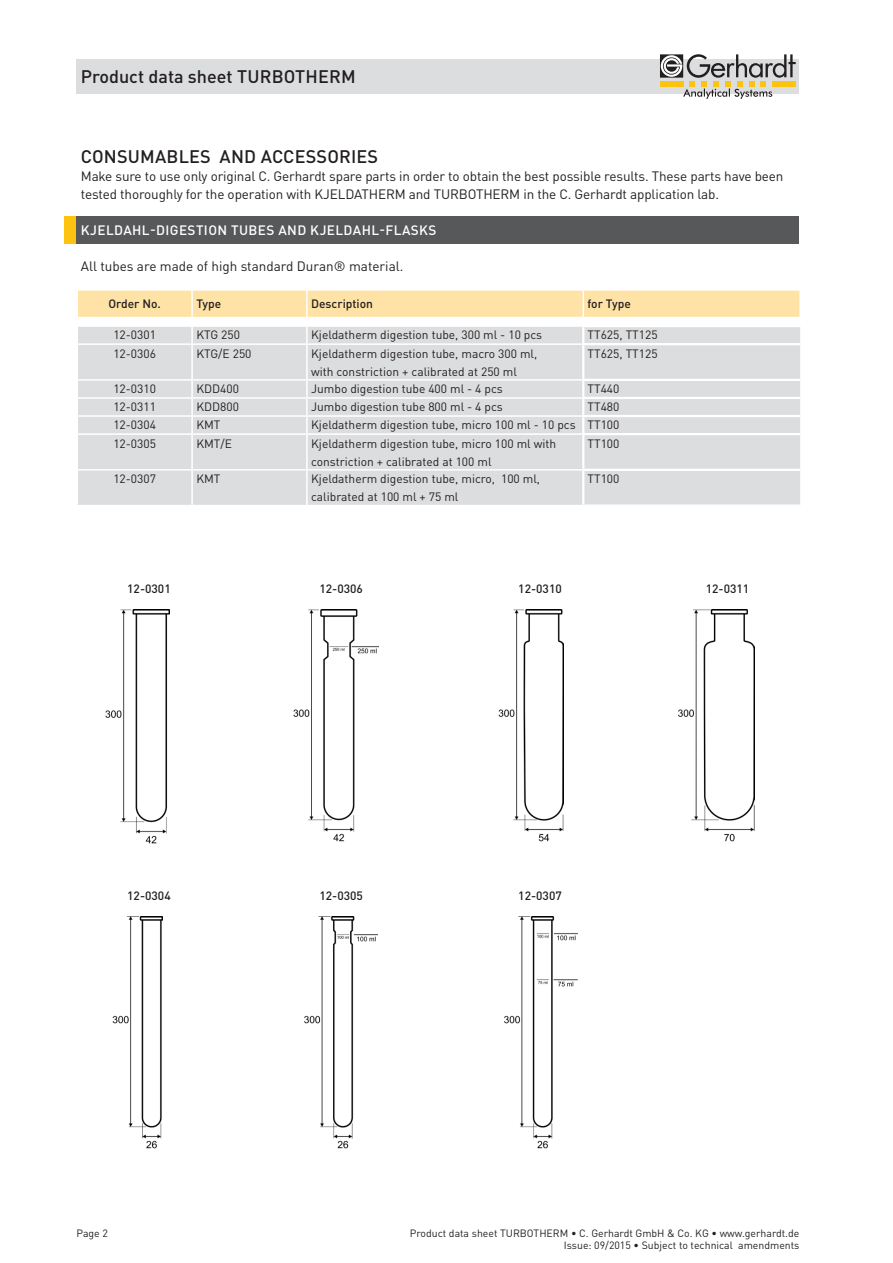
<style>
.page{position:relative;width:893px;height:1263px;background:#fff}
.page>*{position:absolute;margin:0;border:0;box-sizing:border-box;transform-origin:0 0}
.t1{font:500 18px "DINOT";letter-spacing:.01em;color:#231f20}
.t2{font:13.5px/18.1px "DINOT";letter-spacing:-.01em;color:#231f20}
.t3{font:500 13.5px "DINOT";letter-spacing:.03em;color:#fff}
.t4{font:12px/18px "DINOT";color:#231f20}
.t5{font:500 12px "DINOT";color:#231f20}
.t6{font:10.5px/12px "DINOT";color:#231f20;text-align:right}
</style>
<div class="page">
<div style="left:77px;top:59px;width:722px;height:34px;background:#dcdddf"></div>
<svg style="left:660px;top:54px;width:136px;height:45px"></svg>
<img style="left:105px;top:609px;width:65px;height:235px">
<img style="left:112px;top:916px;width:50px;height:233px">
<img style="left:498px;top:609px;width:66px;height:233px">
<img style="left:678px;top:609px;width:76px;height:233px">
<img style="left:504px;top:916px;width:73px;height:233px">
<img style="left:293px;top:609px;width:86px;height:233px">
<img style="left:304px;top:916px;width:73px;height:233px">
<div style="left:64px;top:216px;width:13px;height:27px;background:#fec210"></div>
<div style="left:77px;top:216px;width:722px;height:27px;background:#57585a"></div>
<div style="left:78px;top:345px;width:722px;height:160px;background:#dcdddf"></div>
<hr style="left:191px;top:345px;width:2px;height:34px;background:#fff">
<hr style="left:306px;top:345px;width:2px;height:34px;background:#fff">
<hr style="left:77px;top:379px;width:115px;height:2px;background:#fff">
<hr style="left:192px;top:379px;width:115px;height:2px;background:#fff">
<hr style="left:307px;top:379px;width:275px;height:2px;background:#fff">
<hr style="left:77px;top:397px;width:115px;height:2px;background:#fff">
<hr style="left:192px;top:397px;width:115px;height:2px;background:#fff">
<hr style="left:307px;top:397px;width:275px;height:2px;background:#fff">
<hr style="left:77px;top:415px;width:115px;height:2px;background:#fff">
<hr style="left:192px;top:415px;width:115px;height:2px;background:#fff">
<svg style="left:191px;top:381px;width:2px;height:52px"></svg>
<hr style="left:307px;top:415px;width:275px;height:2px;background:#fff">
<svg style="left:306px;top:381px;width:2px;height:52px"></svg>
<hr style="left:77px;top:433px;width:115px;height:2px;background:#fff">
<hr style="left:192px;top:433px;width:115px;height:2px;background:#fff">
<hr style="left:191px;top:435px;width:2px;height:34px;background:#fff">
<hr style="left:307px;top:433px;width:275px;height:2px;background:#fff">
<hr style="left:306px;top:435px;width:2px;height:34px;background:#fff">
<hr style="left:77px;top:469px;width:115px;height:2px;background:#fff">
<hr style="left:192px;top:469px;width:115px;height:2px;background:#fff">
<hr style="left:191px;top:471px;width:2px;height:34px;background:#fff">
<hr style="left:307px;top:469px;width:275px;height:2px;background:#fff">
<hr style="left:306px;top:471px;width:2px;height:34px;background:#fff">
<svg style="left:77px;top:290px;width:723px;height:53px"></svg>
<hr style="left:582px;top:345px;width:2px;height:34px;background:#fff">
<hr style="left:582px;top:379px;width:218px;height:2px;background:#fff">
<hr style="left:582px;top:397px;width:218px;height:2px;background:#fff">
<hr style="left:582px;top:415px;width:218px;height:2px;background:#fff">
<svg style="left:582px;top:381px;width:2px;height:52px"></svg>
<hr style="left:582px;top:433px;width:218px;height:2px;background:#fff">
<hr style="left:582px;top:435px;width:2px;height:34px;background:#fff">
<hr style="left:582px;top:469px;width:218px;height:2px;background:#fff">
<hr style="left:582px;top:471px;width:2px;height:33px;background:#fff">
<hr style="left:582px;top:504px;width:218px;height:3px;background:#fff">
<h1 class="t1" style="left:81px;top:65px;width:276px">Product data sheet TURBOTHERM</h1>
<h1 class="t1" style="left:81px;top:145px;width:299px">CONSUMABLES AND ACCESSORIES</h1>
<p class="t2" style="left:81px;top:167px;width:704px">Make sure to use only original C. Gerhardt spare parts in order to obtain the best possible results. These parts have been tested thoroughly for the operation with KJELDATHERM and TURBOTHERM in the C. Gerhardt application lab.</p>
<p class="t3" style="left:81px;top:221px;width:357px">KJELDAHL-DIGESTION TUBES AND KJELDAHL-FLASKS</p>
<p class="t2" style="left:81px;top:257px;width:324px">All tubes are made of high standard Duran® material.</p>
<p class="t5" style="left:109px;top:296px;width:54px">Order No.</p>
<p class="t5" style="left:196px;top:296px;width:26px">Type</p>
<p class="t5" style="left:311px;top:296px;width:63px">Description</p>
<p class="t5" style="left:588px;top:296px;width:45px">for Type</p>
<p class="t4" style="left:113px;top:326px;width:44px">12-0301</p>
<p class="t4" style="left:196px;top:326px;width:45px">KTG 250</p>
<p class="t4" style="left:311px;top:326px;width:232px">Kjeldatherm digestion tube, 300 ml - 10 pcs</p>
<p class="t4" style="left:588px;top:326px;width:72px">TT625, TT125</p>
<p class="t4" style="left:113px;top:344px;width:44px">12-0306</p>
<p class="t4" style="left:196px;top:344px;width:57px">KTG/E 250</p>
<p class="t4" style="left:311px;top:344px;width:228px">Kjeldatherm digestion tube, macro 300 ml, with constriction + calibrated at 250 ml</p>
<p class="t4" style="left:588px;top:344px;width:72px">TT625, TT125</p>
<p class="t4" style="left:113px;top:380px;width:44px">12-0310</p>
<p class="t4" style="left:196px;top:380px;width:44px">KDD400</p>
<p class="t4" style="left:311px;top:380px;width:193px">Jumbo digestion tube 400 ml - 4 pcs</p>
<p class="t4" style="left:588px;top:380px;width:33px">TT440</p>
<p class="t4" style="left:113px;top:398px;width:44px">12-0311</p>
<p class="t4" style="left:196px;top:398px;width:44px">KDD800</p>
<p class="t4" style="left:311px;top:398px;width:193px">Jumbo digestion tube 800 ml - 4 pcs</p>
<p class="t4" style="left:588px;top:398px;width:33px">TT480</p>
<p class="t4" style="left:113px;top:416px;width:44px">12-0304</p>
<p class="t4" style="left:196px;top:416px;width:26px">KMT</p>
<p class="t4" style="left:311px;top:416px;width:310px">Kjeldatherm digestion tube, micro 100 ml - 10 pcs TT100</p>
<p class="t4" style="left:113px;top:434px;width:44px">12-0305</p>
<p class="t4" style="left:196px;top:434px;width:37px">KMT/E</p>
<p class="t4" style="left:311px;top:434px;width:247px">Kjeldatherm digestion tube, micro 100 ml with constriction + calibrated at 100 ml</p>
<p class="t4" style="left:588px;top:434px;width:33px">TT100</p>
<p class="t4" style="left:113px;top:470px;width:44px">12-0307</p>
<p class="t4" style="left:196px;top:470px;width:26px">KMT</p>
<p class="t4" style="left:311px;top:470px;width:230px">Kjeldatherm digestion tube, micro, 100 ml, calibrated at 100 ml + 75 ml</p>
<p class="t4" style="left:588px;top:470px;width:33px">TT100</p>
<p class="t5" style="left:127px;top:581px;width:45px">12-0301</p>
<p class="t5" style="left:319px;top:581px;width:45px">12-0306</p>
<p class="t5" style="left:518px;top:581px;width:45px">12-0310</p>
<p class="t5" style="left:706px;top:581px;width:45px">12-0311</p>
<p class="t5" style="left:127px;top:888px;width:45px">12-0304</p>
<p class="t5" style="left:319px;top:888px;width:45px">12-0305</p>
<p class="t5" style="left:518px;top:888px;width:45px">12-0307</p>
<p class="t6" style="left:77px;top:1227px;width:33px">Page 2</p>
<p class="t6" style="left:410px;top:1227px;width:391px">Product data sheet TURBOTHERM • C. Gerhardt GmbH &amp; Co. KG • www.gerhardt.de<br>Issue: 09/2015 • Subject to technical amendments</p>
</div>
